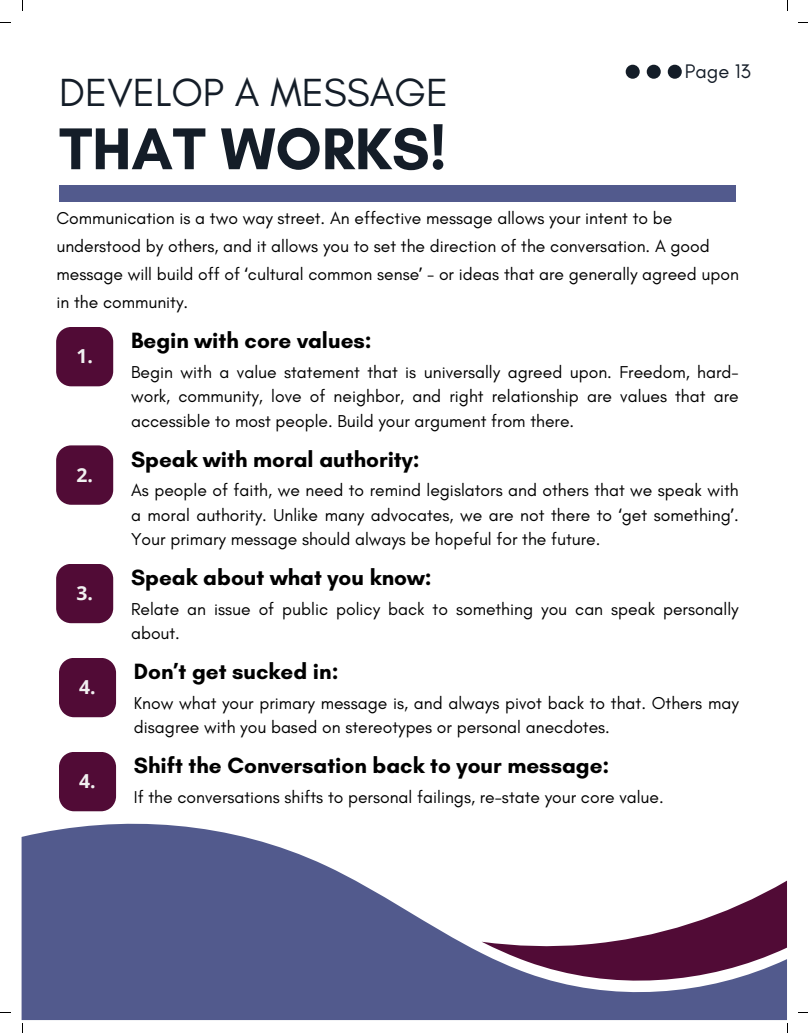
<style>
.page{position:relative;width:808px;height:1033px;background:#fff}
.page>*{position:absolute;margin:0;border:0;box-sizing:border-box;transform-origin:0 0}
.t1{font:700 60px "Glacial Indifference";color:#141d28}
.t2{font:40px "Glacial Indifference";color:#141d28}
.t3{font:700 22.5px "Glacial Indifference";color:#000}
.t4{font:20px "Glacial Indifference";color:#141d28}
.t5{font:700 19.25px "Open Sans";color:#f1f1f1}
.t6{font:17.5px/24.4px "Glacial Indifference";color:#000}
.s1{font-family:"Noto Sans"}
</style>
<div class="page">
<svg style="left:22px;top:823px;width:765px;height:197px;fill:#525a8d"></svg>
<svg style="left:481px;top:880px;width:306px;height:111px"></svg>
<div style="left:59px;top:185px;width:676px;height:16px;background:#525a8d"></div>
<svg style="left:56px;top:327px;width:57px;height:59px"></svg>
<svg style="left:625px;top:65px;width:56px;height:14px"></svg>
<svg style="left:56px;top:445px;width:57px;height:60px"></svg>
<svg style="left:56px;top:564px;width:57px;height:59px"></svg>
<div style="left:59px;top:658px;width:57px;height:59px;background:#510b36"></div>
<div style="left:59px;top:752px;width:57px;height:59px;background:#510b36"></div>
<p class="t2" style="left:59px;top:68px;width:390px">DEVELOP A MESSAGE</p>
<p class="t1" style="left:59px;top:112px;width:388px">THAT WORKS!</p>
<p class="t4" style="left:684px;top:59px;width:67px">Page 13</p>
<p class="t6" style="left:56px;top:204px;width:684px;line-height:28.1px">Communication is a two way street. An effective message allows your intent to be understood by others, and it allows you to set the direction of the conversation. A good message will build off of <span class="s1">ʻ</span>cultural common sense<span class="s1">ʼ</span> - or ideas that are generally agreed upon in the community.</p>
<p class="t5" style="left:76px;top:343px;width:18px">1.</p>
<p class="t5" style="left:76px;top:461px;width:18px">2.</p>
<p class="t5" style="left:76px;top:580px;width:18px">3.</p>
<p class="t5" style="left:79px;top:674px;width:18px">4.</p>
<p class="t5" style="left:79px;top:768px;width:18px">4.</p>
<p class="t3" style="left:131px;top:327px;width:242px">Begin with core values:</p>
<p class="t6" style="left:131px;top:359px;width:609px;text-align:justify">Begin with a value statement that is universally agreed upon. Freedom, hard&shy;work, community, love of neighbor, and right relationship are values that are accessible to most people. Build your argument from there.</p>
<p class="t3" style="left:131px;top:445px;width:290px">Speak with moral authority:</p>
<p class="t6" style="left:131px;top:478px;width:609px;text-align:justify">As people of faith, we need to remind legislators and others that we speak with a moral authority. Unlike many advocates, we are not there to <span class="s1">ʻ</span>get something<span class="s1">ʼ</span>.<br>Your primary message should always be hopeful for the future.</p>
<p class="t3" style="left:131px;top:563px;width:302px">Speak about what you know:</p>
<p class="t6" style="left:131px;top:596px;width:609px">Relate an issue of public policy back to something you can speak personally about.</p>
<p class="t3" style="left:134px;top:657px;width:206px">Don<span class="s1">ʼ</span>t get sucked in:</p>
<p class="t6" style="left:134px;top:690px;width:606px">Know what your primary message is, and always pivot back to that. Others may disagree with you based on stereotypes or personal anecdotes.</p>
<p class="t3" style="left:134px;top:751px;width:477px">Shift the Conversation back to your message:</p>
<p class="t6" style="left:134px;top:784px;width:531px">If the conversations shifts to personal failings, re-state your core value.</p>
</div>
